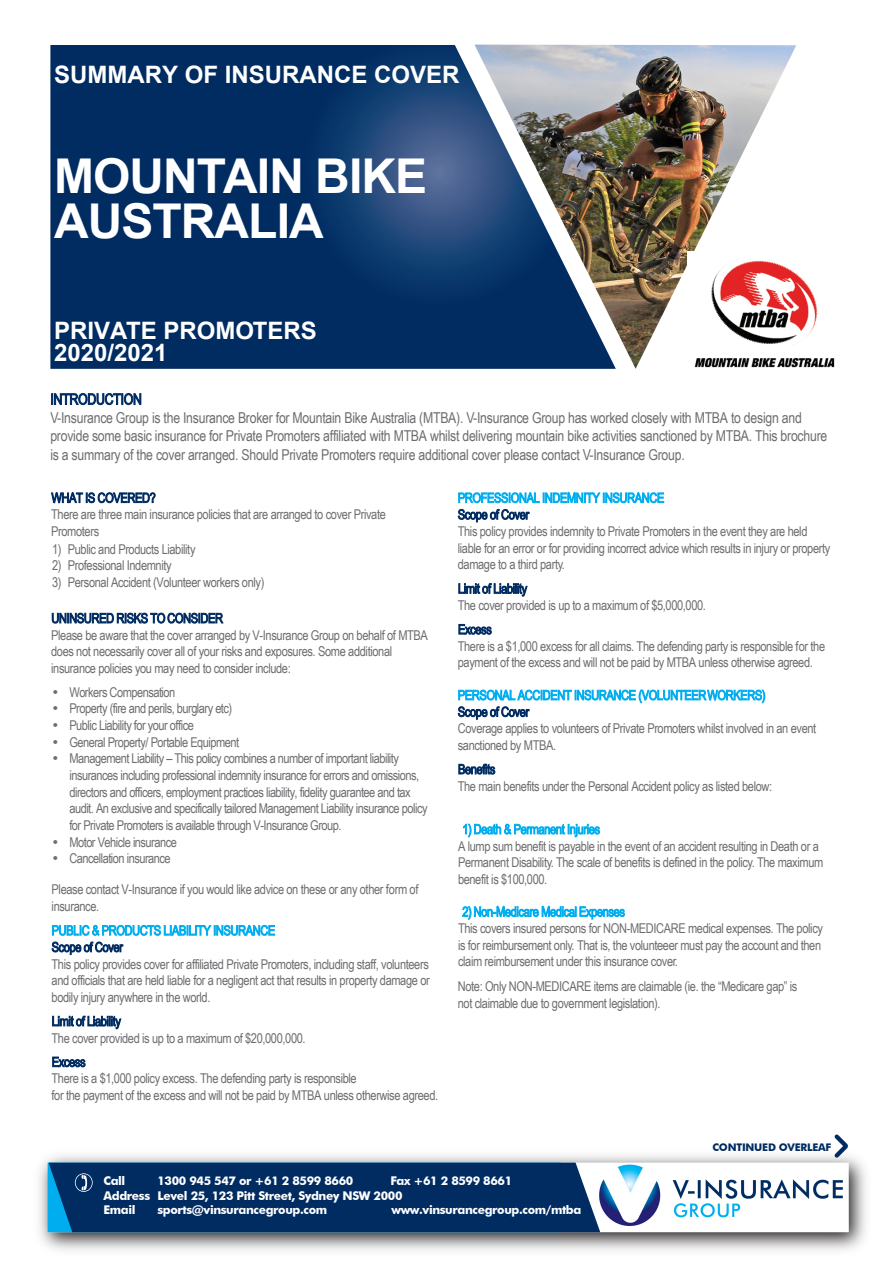
<style>
.page{position:relative;width:893px;height:1263px;background:#fff}
.page>*{position:absolute;margin:0;border:0;box-sizing:border-box;transform-origin:0 0}
.t1{font:700 48px/45px "Arial";letter-spacing:-.02em;color:#fff}
.t2{font:700 24px/22.5px "Arial";color:#fff}
.para{font:15px/18.5px "Arial Narrow";letter-spacing:-.015em;color:#6c6d70}
.para-2{font:13.5px/16.6px "Arial Narrow";letter-spacing:-.03em;color:#6c6d70}
.t3{font:700 12px/14.4px "Futura BT";letter-spacing:-.03em;color:#fff}
.t4{font:700 10.5px "Futura Md BT";letter-spacing:-.02em;color:#002c62}
.s1{color:#002c62}
.s2{font-family:"Futura BT"}
.s3{color:#00aeef}
</style>
<div class="page">
<img style="left:616px;top:45px;width:180px;height:324px">
<svg style="left:50px;top:45px;width:566px;height:324px;background:#1f436f"></svg>
<img style="left:687px;top:251px;width:148px;height:118px">
<svg style="left:834px;top:1134px;width:14px;height:11px"></svg>
<img style="left:39px;top:1145px;width:827px;height:106px">
<div style="left:48px;top:1162px;width:801px;height:70px;background:#fff"></div>
<div style="left:49px;top:1162px;width:551px;height:70px;background:#002c62"></div>
<img style="left:600px;top:1164px;width:242px;height:62px">
<p class="t2" style="left:54px;top:64px;width:407px">SUMMARY OF INSURANCE COVER</p>
<p class="t1" style="left:54px;top:155px;width:374px">MOUNTAIN BIKE<br>AUSTRALIA</p>
<p class="t2" style="left:54px;top:320px;width:264px">PRIVATE PROMOTERS<br>2020/2021</p>
<p class="para" style="left:50px;top:389px;width:778px"><span class="s1">INTRODUCTION<br></span>V-Insurance Group is the Insurance Broker for Mountain Bike Australia (MTBA). V-Insurance Group has worked closely with MTBA to design and provide some basic insurance for Private Promoters affiliated with MTBA whilst delivering mountain bike activities sanctioned by MTBA. This brochure is a summary of the cover arranged. Should Private Promoters require additional cover please contact V-Insurance Group.</p>
<p class="para-2" style="left:51px;top:489px;width:336px"><span class="s1">WHAT IS COVERED?<br></span>There are three main insurance policies that are arranged to cover Private<br>Promoters</p>
<p class="para-2" style="left:52px;top:540px;width:145px">1) Public and Products Liability</p>
<p class="para-2" style="left:52px;top:557px;width:121px">2) Professional Indemnity</p>
<p class="para-2" style="left:52px;top:573px;width:214px">3) Personal Accident (Volunteer workers only)</p>
<p class="para-2" style="left:51px;top:609px;width:378px"><span class="s1">UNINSURED RISKS TO CONSIDER<br></span>Please be aware that the cover arranged by V-Insurance Group on behalf of MTBA does not necessarily cover all of your risks and exposures. Some additional insurance policies you may need to consider include:</p>
<p class="para-2" style="left:51px;top:683px;width:125px"><span class="s2">•</span> Workers Compensation</p>
<p class="para-2" style="left:51px;top:700px;width:182px"><span class="s2">•</span> Property (fire and perils, burglary etc)</p>
<p class="para-2" style="left:51px;top:716px;width:144px"><span class="s2">•</span> Public Liability for your office</p>
<p class="para-2" style="left:51px;top:733px;width:189px"><span class="s2">•</span> General Property/ Portable Equipment</p>
<p class="para-2" style="left:69px;top:750px;width:360px;text-indent:-18px"><span class="s2">•</span> Management Liability – This policy combines a number of important liability insurances including professional indemnity insurance for errors and omissions, directors and officers, employment practices liability, fidelity guarantee and tax audit. An exclusive and specifically tailored Management Liability insurance policy for Private Promoters is available through V-Insurance Group.</p>
<p class="para-2" style="left:51px;top:833px;width:127px"><span class="s2">•</span> Motor Vehicle insurance</p>
<p class="para-2" style="left:51px;top:850px;width:121px"><span class="s2">•</span> Cancellation insurance</p>
<p class="para-2" style="left:52px;top:881px;width:368px">Please contact V-Insurance if you would like advice on these or any other form of insurance.</p>
<p class="para-2" style="left:52px;top:921px;width:380px"><span class="s3">PUBLIC &amp; PRODUCTS LIABILITY INSURANCE<br></span><span class="s1">Scope of Cover<br></span>This policy provides cover for affiliated Private Promoters, including staff, volunteers and officials that are held liable for a negligent act that results in property damage or bodily injury anywhere in the world.</p>
<p class="para-2" style="left:52px;top:1012px;width:256px"><span class="s1">Limit of Liability<br></span>The cover provided is up to a maximum of $20,000,000.</p>
<p class="para-2" style="left:52px;top:1053px;width:388px"><span class="s1">Excess<br></span>There is a $1,000 policy excess. The defending party is responsible<br>for the payment of the excess and will not be paid by MTBA unless otherwise agreed.</p>
<p class="para-2" style="left:458px;top:489px;width:374px"><span class="s3">PROFESSIONAL INDEMNITY INSURANCE<br></span><span class="s1">Scope of Cover<br></span>This policy provides indemnity to Private Promoters in the event they are held liable for an error or for providing incorrect advice which results in injury or property damage to a third party.</p>
<p class="para-2" style="left:458px;top:580px;width:250px"><span class="s1">Limit of Liability<br></span>The cover provided is up to a maximum of $5,000,000.</p>
<p class="para-2" style="left:458px;top:620px;width:369px"><span class="s1">Excess<br></span>There is a $1,000 excess for all claims. The defending party is responsible for the payment of the excess and will not be paid by MTBA unless otherwise agreed.</p>
<p class="para-2" style="left:458px;top:686px;width:360px"><span class="s3">PERSONAL ACCIDENT INSURANCE (VOLUNTEER WORKERS)<br></span><span class="s1">Scope of Cover<br></span>Coverage applies to volunteers of Private Promoters whilst involved in an event sanctioned by MTBA.</p>
<p class="para-2" style="left:458px;top:760px;width:316px"><span class="s1">Benefits<br></span>The main benefits under the Personal Accident policy as listed below:</p>
<p class="para-2" style="left:458px;top:820px;width:367px;text-indent:4px"><span class="s3">1) Death &amp; Permanent Injuries<br></span>A lump sum benefit is payable in the event of an accident resulting in Death or a Permanent Disability. The scale of benefits is defined in the policy. The maximum benefit is $100,000.</p>
<p class="para-2" style="left:458px;top:903px;width:366px;text-indent:4px"><span class="s3">2) Non-Medicare Medical Expenses<br></span>This covers insured persons for NON-MEDICARE medical expenses. The policy is for reimbursement only. That is, the volunteeer must pay the account and then claim reimbursement under this insurance cover.</p>
<p class="para-2" style="left:458px;top:978px;width:341px">Note: Only NON-MEDICARE items are claimable (ie. the “Medicare gap” is not claimable due to government legislation).</p>
<p class="t3" style="left:104px;top:1174px;width:23px">Call</p>
<p class="t3" style="left:158px;top:1174px;width:197px">1300 945 547 or +61 2 8599 8660</p>
<p class="t3" style="left:104px;top:1174px;width:410px;text-indent:287px">Fax +61 2 8599 8661<br>Address Level 25, 123 Pitt Street, Sydney NSW 2000<br>Email</p>
<p class="t3" style="left:158px;top:1202px;width:171px">sports@vinsurancegroup.com</p>
<p class="t3" style="left:391px;top:1202px;width:191px">www.vinsurancegroup.com/mtba</p>
<p class="t4" style="left:712px;top:1141px;width:120px">CONTINUED OVERLEAF</p>
</div>
